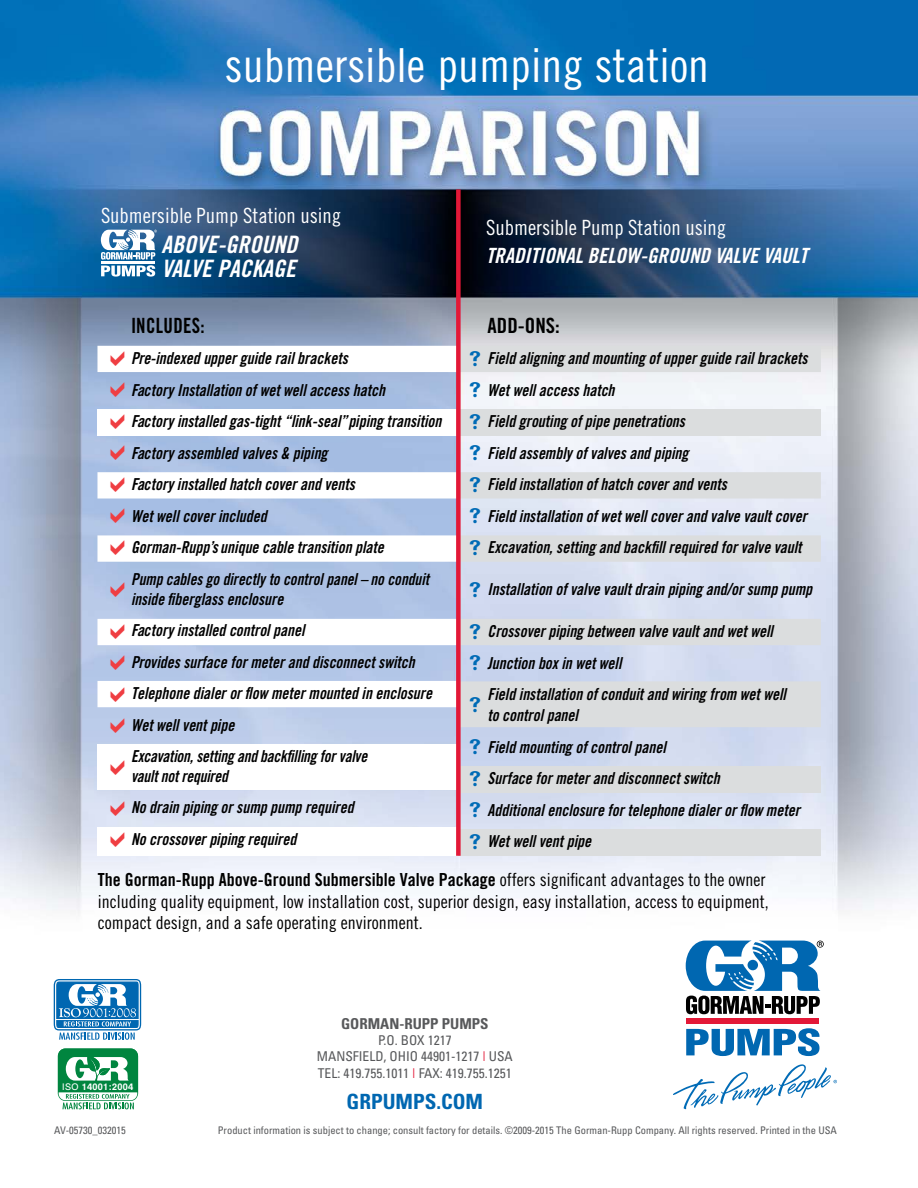
<style>
.page{position:relative;width:918px;height:1188px;background:#fff}
.page>*{position:absolute;margin:0;border:0;box-sizing:border-box;transform-origin:0 0}
.t1{font:46.8px "Trade Gothic LT Std Cn 18";color:#fff}
.t2{font:24px/24px "Trade Gothic LT Std Bd Cn 20 Obl";color:#fff}
.t3{font:21px "Trade Gothic LT Std Cn 18";color:#fff}
.t4{font:21px "Trade Gothic LT Std Bd Cn 20 Obl";color:#fff}
.t5{font:700 condensed 21px "Univers";color:#0067b1}
.t6{font:21px "Trade Gothic LT Std Bd Cn 20";letter-spacing:.02em;color:#000;scale:.9 1}
.t7{font:21px "Trade Gothic LT Std Bd Cn 20";letter-spacing:.02em;color:#000}
.t8{font:18px/21.6px "Trade Gothic LT Std Cn 18";color:#000}
.t9{font:18px "Trade Gothic LT Std Bd Cn 20";color:#000}
.t10{font:16.5px/31.5px "Trade Gothic LT Std Bd Cn 20 Obl";color:#000;scale:.95 1}
.t11{font:16.5px/31.5px "Trade Gothic LT Std Bd Cn 20 Obl";color:#000;scale:.93 1}
.t12{font:700 condensed 15px "Univers";color:#58595b}
.t13{font:condensed 13.5px/16.2px "Univers";color:#58595b;text-align:center}
.t14{font:condensed 10.5px "Univers";color:#58595b}
.t15{font:9px "Sans Bold DTC";letter-spacing:.04em;color:#fff}
.s1{font-family:"Trade Gothic LT Std Cn 18"}
.s2{font-family:"Sans Regular DTC"}
.s3{color:#e31837}
</style>
<div class="page">
<img style="left:0;top:0;width:918px;height:1110px">
<div style="left:97px;top:409px;width:362px;height:26px;background:#fff"></div>
<div style="left:97px;top:827px;width:362px;height:29px;background:#fff"></div>
<div style="left:459px;top:409px;width:362px;height:26px;background:#dbddde"></div>
<div style="left:459px;top:766px;width:362px;height:27px;background:#dbddde"></div>
<div style="left:459px;top:829px;width:362px;height:27px;background:#dbddde"></div>
<div style="left:97px;top:744px;width:361px;height:45px;background:#fff"></div>
<svg style="left:101px;top:230px;width:56px;height:47px"></svg>
<div style="left:456px;top:189px;width:5px;height:667px;background:#e31837"></div>
<div style="left:704px;top:1031px;width:114px;height:84px;background:#fff"></div>
<svg style="left:54px;top:979px;width:87px;height:61px"></svg>
<svg style="left:58px;top:1049px;width:80px;height:60px"></svg>
<div style="left:686px;top:1018px;width:133px;height:6px;background:#e31837"></div>
<svg style="left:686px;top:1028px;width:134px;height:28px"></svg>
<svg style="left:686px;top:941px;width:138px;height:73px"></svg>
<svg style="left:673px;top:1064px;width:164px;height:45px"></svg>
<svg style="left:111px;top:382px;width:14px;height:15px"></svg>
<svg style="left:111px;top:445px;width:14px;height:15px"></svg>
<svg style="left:111px;top:508px;width:14px;height:15px"></svg>
<svg style="left:111px;top:582px;width:14px;height:15px"></svg>
<svg style="left:111px;top:655px;width:14px;height:15px"></svg>
<svg style="left:111px;top:801px;width:14px;height:15px"></svg>
<svg style="left:97px;top:346px;width:724px;height:26px"></svg>
<svg style="left:470px;top:382px;width:10px;height:16px"></svg>
<svg style="left:470px;top:445px;width:10px;height:16px"></svg>
<svg style="left:97px;top:472px;width:724px;height:27px"></svg>
<svg style="left:470px;top:508px;width:10px;height:16px"></svg>
<svg style="left:97px;top:535px;width:724px;height:27px"></svg>
<svg style="left:470px;top:582px;width:10px;height:15px"></svg>
<svg style="left:97px;top:619px;width:724px;height:26px"></svg>
<svg style="left:470px;top:655px;width:10px;height:16px"></svg>
<svg style="left:97px;top:681px;width:724px;height:52px"></svg>
<svg style="left:470px;top:739px;width:10px;height:16px"></svg>
<svg style="left:470px;top:802px;width:10px;height:16px"></svg>
<h1 class="t1" style="left:225px;top:38px;width:486px">submersible pumping station</h1>
<p class="t3" style="left:101px;top:203px;width:242px">Submersible Pump Station using</p>
<h2 class="t2" style="left:162px;top:232px;width:137px">ABOVE-GROUND<br>VALVE PACKAGE</h2>
<p class="t6" style="left:131px;top:313px;width:83px">INCLUDES:</p>
<p class="t10" style="left:131px;top:343px;width:328px">Pre-indexed upper guide rail brackets<br>Factory Installation of wet well access hatch<br>Factory installed gas-tight “link-seal”piping transition Factory assembled valves &amp; piping<br>Factory installed hatch cover and vents<br>Wet well cover included<br>Gorman-Rupp’s unique cable transition plate<br>Pump cables go directly to control panel – no conduit</p>
<p class="t11" style="left:131px;top:583px;width:325px">inside fiberglass enclosure<br>Factory installed control panel<br>Provides surface for meter and disconnect switch Telephone dialer or flow meter mounted in enclosure Wet well vent pipe<br>Excavation, setting and backfilling for valve</p>
<p class="t11" style="left:131px;top:760px;width:241px">vault not required<br>No drain piping or sump pump required<br>No crossover piping required</p>
<p class="t3" style="left:486px;top:215px;width:242px">Submersible Pump Station using</p>
<p class="t4" style="left:486px;top:243px;width:323px">TRADITIONAL BELOW-GROUND VALVE VAULT</p>
<p class="t7" style="left:488px;top:313px;width:74px">ADD-ONS:</p>
<p class="t10" style="left:488px;top:343px;width:339px">Field aligning and mounting of upper guide rail brackets Wet well access hatch<br>Field grouting of pipe penetrations<br>Field assembly of valves and piping<br>Field installation of hatch cover and vents<br>Field installation of wet well cover and valve vault cover Excavation, setting and backfill required for valve vault</p>
<p class="t10" style="left:488px;top:574px;width:343px">Installation of valve vault drain piping and/or sump pump</p>
<p class="t10" style="left:488px;top:616px;width:316px">Crossover piping between valve vault and wet well<br>Junction box in wet well<br>Field installation of conduit and wiring from wet well</p>
<p class="t10" style="left:488px;top:700px;width:330px">to control panel<br>Field mounting of control panel<br>Surface for meter and disconnect switch<br>Additional enclosure for telephone dialer or flow meter<br>Wet well vent pipe</p>
<p class="t9" style="left:98px;top:869px;width:669px">The Gorman-Rupp Above-Ground Submersible Valve Package <span class="s1">offers significant advantages to the owner</span></p>
<p class="t8" style="left:98px;top:890px;width:672px">including quality equipment, low installation cost, superior design, easy installation, access to equipment, compact design, and a safe operating environment.</p>
<p class="t15" style="left:62px;top:1081px;width:73px"><span class="s2">ISO</span> 14001:2004</p>
<p class="t12" style="left:341px;top:1015px;width:149px">GORMAN-RUPP PUMPS</p>
<p class="t13" style="left:317px;top:1032px;width:198px">P.O. Box 1217<br>Mansfield, Ohio 44901-1217 <span class="s3">|</span> USA<br>Tel: 419.755.1011 <span class="s3">|</span> FAX: 419.755.1251</p>
<p class="t5" style="left:347px;top:1089px;width:27px">GRPUMPS</p>
<p class="t5" style="left:436px;top:1089px;width:32px">.COM</p>
<p class="t14" style="left:54px;top:1124px;width:73px">AV-05730_032015</p>
<p class="t14" style="left:218px;top:1124px;width:621px">Product information is subject to change; consult factory for details. ©2009-2015 The Gorman-Rupp Company. All rights reserved. Printed in the USA</p>
</div>
